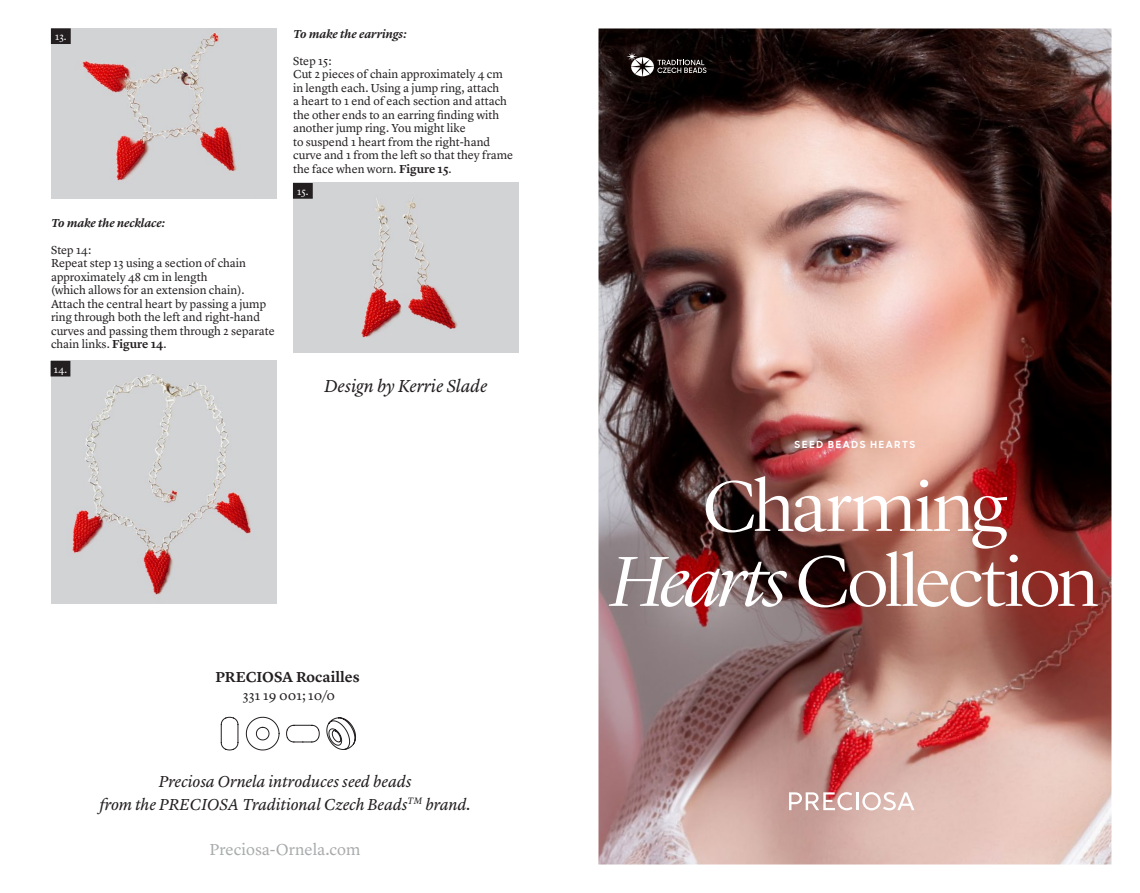
<style>
.page{position:relative;width:1140px;height:893px;background:#fff}
.page>*{position:absolute;margin:0;border:0;box-sizing:border-box;transform-origin:0 0}
.t1{font:300 73.5px/75px "Lyon Display";letter-spacing:-.035em;color:#fff;text-align:center;scale:1.05 1}
.t2{font:italic 18px "Lyon Text";letter-spacing:-.005em;color:#231f20}
.t3{font:italic 16.5px/22.5px "Lyon Text";letter-spacing:-.005em;color:#231f20;text-align:center}
.t4{font:16.5px "Lyon Text";color:#a8abac}
.t5{font:600 15px "Lyon Text";color:#231f20}
.t6{font:13.5px "Lyon Text";letter-spacing:.005em;color:#231f20}
.t7{font:12px/13.5px "Lyon Text";color:#231f20}
.t8{font:italic 600 12px "Lyon Text";letter-spacing:-.005em;color:#231f20}
.t9{font:10.5px "Lyon Text";color:#fff}
.t10{font:700 9.75px "Sharp Sans Display No 1";letter-spacing:.17em;color:#fff;scale:1.05 1}
.s1{font-weight:600}
.s2{font-style:italic}
</style>
<div class="page">
<img style="left:598px;top:28px;width:513px;height:836px">
<svg style="left:626px;top:52px;width:80px;height:24px;background:#474141"></svg>
<svg style="left:246px;top:717px;width:33px;height:33px"></svg>
<svg style="left:221px;top:717px;width:17px;height:33px"></svg>
<svg style="left:286px;top:725px;width:33px;height:17px"></svg>
<svg style="left:326px;top:717px;width:30px;height:33px"></svg>
<svg style="left:789px;top:792px;width:125px;height:18px"></svg>
<img style="left:51px;top:361px;width:225px;height:242px">
<img style="left:293px;top:183px;width:225px;height:170px">
<img style="left:51px;top:28px;width:225px;height:171px">
<div style="left:51px;top:29px;width:19px;height:15px;background:#231f20"></div>
<div style="left:51px;top:28px;width:20px;height:16px;border:1px solid #231f20"></div>
<div style="left:51px;top:361px;width:19px;height:15px;background:#231f20"></div>
<div style="left:293px;top:184px;width:19px;height:14px;background:#231f20"></div>
<div style="left:293px;top:183px;width:20px;height:16px;border:1px solid #231f20"></div>
<p class="t9" style="left:55px;top:29px;width:13px">13.</p>
<p class="t8" style="left:51px;top:213px;width:115px">To make the necklace:</p>
<p class="t7" style="left:51px;top:242px;width:225px">Step 14:<br>Repeat step 13 using a section of chain approximately 48 cm in length<br>(which allows for an extension chain).<br>Attach the central heart by passing a jump ring through both the left and right-hand curves and passing them through 2 separate chain links. <span class="s1">Figure 14</span>.</p>
<p class="t9" style="left:54px;top:361px;width:15px">14.</p>
<p class="t8" style="left:293px;top:24px;width:115px">To make the earrings:</p>
<p class="t7" style="left:293px;top:53px;width:222px">Step 15:<br>Cut 2 pieces of chain approximately 4 cm in length each. Using a jump ring, attach<br>a heart to 1 end of each section and attach the other ends to an earring finding with another jump ring. You might like<br>to suspend 1 heart from the right-hand curve and 1 from the left so that they frame the face when worn. <span class="s1">Figure 15</span>.</p>
<p class="t9" style="left:297px;top:183px;width:13px">15.</p>
<h2 class="t2" style="left:324px;top:372px;width:165px">Design by Kerrie Slade</h2>
<p class="t5" style="left:215px;top:665px;width:146px">PRECIOSA Rocailles</p>
<p class="t6" style="left:243px;top:685px;width:94px">331 19 001; 10/0</p>
<h3 class="t3" style="left:99px;top:769px;width:373px">Preciosa Ornela introduces seed beads<br>from the PRECIOSA Traditional Czech Beads<sup>TM</sup> brand.</h3>
<h3 class="t4" style="left:209px;top:836px;width:152px">Preciosa-Ornela.com</h3>
<p class="t10" style="left:794px;top:437px;width:116px">SEED BEADS HEARTS</p>
<h1 class="t1" style="left:611px;top:464px;width:465px">Charming<br><span class="s2">Hearts</span> Collection</h1>
</div>
